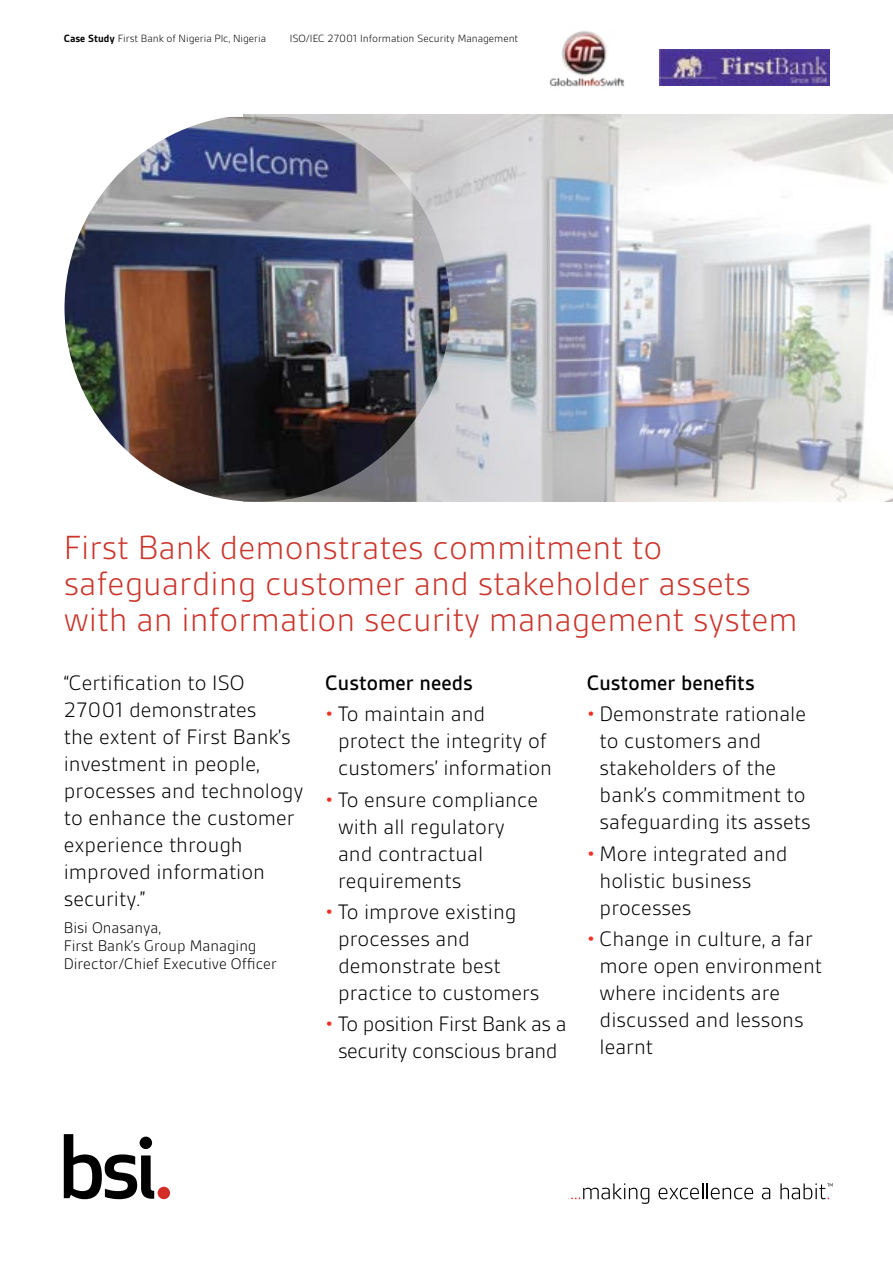
<style>
.page{position:relative;width:893px;height:1263px;background:#fff}
.page>*{position:absolute;margin:0;border:0;box-sizing:border-box;transform-origin:0 0}
.t1{font:300 36px/36px "BSI Gesta";color:#ca352c}
.t2{font:300 22.5px/27px "BSI Gesta";color:#000}
.t3{font:300 22.5px/27px "BSI Gesta";letter-spacing:-.02em;color:#000;text-align:center}
.t4{font:500 22.5px "BSI Gesta";color:#000}
.t5{font:300 16.5px/18px "BSI Gesta";color:#000}
.t6{font:300 11.25px "BSI Gesta";color:#000}
.s1{font-weight:700}
.s2{color:#ee3124}
</style>
<div class="page">
<img style="left:243px;top:115px;width:650px;height:387px">
<img style="left:65px;top:117px;width:385px;height:385px">
<svg style="left:571px;top:1183px;width:78px;height:20px"></svg>
<svg style="left:659px;top:1183px;width:94px;height:16px"></svg>
<svg style="left:762px;top:1188px;width:8px;height:11px"></svg>
<svg style="left:780px;top:1183px;width:53px;height:16px"></svg>
<svg style="left:64px;top:1134px;width:90px;height:65px"></svg>
<div style="left:158px;top:1187px;width:12px;height:12px;background:#d42d27;border-radius:50%"></div>
<img style="left:659px;top:49px;width:170px;height:36px">
<img style="left:549px;top:31px;width:75px;height:56px">
<p class="t6" style="left:64px;top:33px;width:204px"><span class="s1">Case Study</span> First Bank of Nigeria Plc, Nigeria</p>
<p class="t6" style="left:290px;top:33px;width:230px">ISO/IEC 27001 Information Security Management</p>
<h1 class="t1" style="left:64px;top:529px;width:735px">First Bank demonstrates commitment to safeguarding customer and stakeholder assets with an information security management system</h1>
<p class="t2" style="left:64px;top:669px;width:241px">“Certification to ISO<br>27001 demonstrates<br>the extent of First Bank’s investment in people, processes and technology to enhance the customer experience through improved information security.”</p>
<p class="t5" style="left:64px;top:918px;width:215px">Bisi Onasanya,<br>First Bank’s Group Managing<br>Director/Chief Executive Officer</p>
<p class="t4" style="left:325px;top:671px;width:149px">Customer needs</p>
<p class="t2" style="left:338px;top:701px;width:215px;text-indent:-13px"><span class="s2">•</span> To maintain and protect the integrity of customers’ information</p>
<p class="t2" style="left:338px;top:786px;width:202px;text-indent:-13px"><span class="s2">•</span> To ensure compliance with all regulatory and contractual requirements</p>
<p class="t2" style="left:338px;top:898px;width:203px;text-indent:-13px"><span class="s2">•</span> To improve existing processes and demonstrate best practice to customers</p>
<p class="t3" style="left:325px;top:1010px;width:243px"><span class="s2">•</span> To position First Bank as a security conscious brand</p>
<p class="t4" style="left:587px;top:671px;width:169px">Customer benefits</p>
<p class="t2" style="left:600px;top:701px;width:213px;text-indent:-13px"><span class="s2">•</span> Demonstrate rationale to customers and stakeholders of the bank’s commitment to safeguarding its assets</p>
<p class="t2" style="left:600px;top:840px;width:190px;text-indent:-13px"><span class="s2">•</span> More integrated and holistic business processes</p>
<p class="t2" style="left:600px;top:925px;width:224px;text-indent:-13px"><span class="s2">•</span> Change in culture, a far more open environment where incidents are discussed and lessons learnt</p>
</div>
